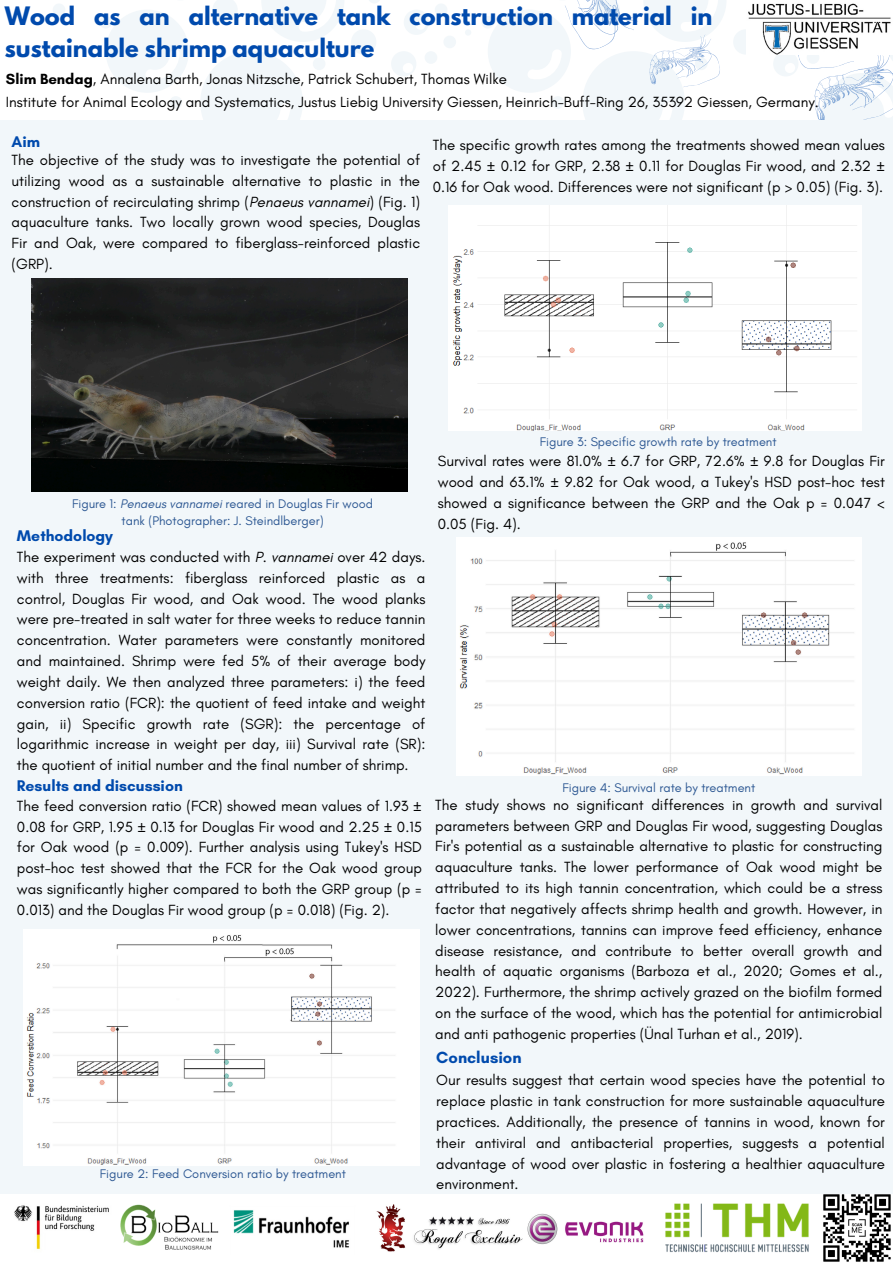
<style>
.page{position:relative;width:893px;height:1263px;background:#fff}
.page>*{position:absolute;margin:0;border:0;box-sizing:border-box;transform-origin:0 0}
.t1{font:700 22.5px/31.5px "League Spartan";color:#004aad}
.t2{font:700 16.5px "Glacial Indifference";color:#004aad}
.t3{font:700 15.75px "Glacial Indifference";color:#004aad}
.t4{font:15px/20.9px "Glacial Indifference";color:#000;text-align:justify}
.t5{font:12.75px/17.4px "Glacial Indifference";color:#2d5893;text-align:center}
.s1{font-weight:700}
.s2{font-style:italic}
.s3{font-family:"Noto Sans"}
</style>
<div class="page">
<svg style="left:106px;top:10px;width:83px;height:83px"></svg>
<svg style="left:262px;top:0;width:82px;height:42px"></svg>
<svg style="left:201px;top:51px;width:102px;height:69px"></svg>
<div style="left:443px;top:36px;width:13px;height:12px;background:#f2f7fa;border-radius:50%"></div>
<svg style="left:369px;top:0;width:10px;height:3px"></svg>
<div style="left:53px;top:3px;width:12px;height:13px;background:#f2f7fa;border-radius:50%"></div>
<div style="left:425px;top:51px;width:12px;height:13px;background:#f2f7fa;border-radius:50%"></div>
<div style="left:313px;top:58px;width:12px;height:12px;background:#f2f7fa;border-radius:50%"></div>
<div style="left:465px;top:29px;width:6px;height:7px;background:#f2f7fa;border-radius:50%"></div>
<div style="left:169px;top:96px;width:13px;height:13px;background:#f2f7fa;border-radius:50%"></div>
<div style="left:99px;top:16px;width:13px;height:13px;background:#f2f7fa;border-radius:50%"></div>
<div style="left:351px;top:29px;width:25px;height:26px;background:#f2f7fa;border-radius:50%"></div>
<svg style="left:404px;top:10px;width:25px;height:25px"></svg>
<svg style="left:391px;top:51px;width:25px;height:25px"></svg>
<svg style="left:213px;top:0;width:24px;height:22px"></svg>
<div style="left:435px;top:3px;width:12px;height:13px;background:#f2f7fa;border-radius:50%"></div>
<div style="left:481px;top:16px;width:13px;height:13px;background:#f2f7fa;border-radius:50%"></div>
<div style="left:733px;top:29px;width:25px;height:26px;background:#f2f7fa;border-radius:50%"></div>
<svg style="left:488px;top:0;width:238px;height:120px"></svg>
<svg style="left:773px;top:55px;width:120px;height:65px"></svg>
<img style="left:816px;top:1193px;width:77px;height:69px">
<div style="left:0;top:120px;width:893px;height:1073px;background:#f2f7fa"></div>
<img style="left:746px;top:3px;width:145px;height:52px">
<img style="left:14px;top:1205px;width:95px;height:47px">
<img style="left:233px;top:1210px;width:117px;height:38px">
<img style="left:665px;top:1203px;width:144px;height:49px">
<img style="left:120px;top:1204px;width:99px;height:46px">
<img style="left:376px;top:1204px;width:146px;height:48px">
<img style="left:527px;top:1213px;width:117px;height:32px">
<img style="left:32px;top:279px;width:375px;height:213px">
<img style="left:449px;top:206px;width:412px;height:225px">
<img style="left:23px;top:929px;width:396px;height:236px">
<img style="left:456px;top:538px;width:405px;height:237px">
<h2 class="t1" style="left:5px;top:3px;width:709px">Wood as an alternative tank construction material in sustainable shrimp aquaculture</h2>
<h3 class="t4" style="left:6px;top:69px;width:502px"><span class="s1">Slim Bendag</span>, Annalena Barth, Jonas Nitzsche, Patrick Schubert, Thomas Wilke</h3>
<p class="t4" style="left:6px;top:91px;width:814px">Institute for Animal Ecology and Systematics, Justus Liebig University Giessen, Heinrich-Buff-Ring 26, 35392 Giessen, Germany.</p>
<p class="t3" style="left:12px;top:132px;width:30px">Aim</p>
<h3 class="t4" style="left:12px;top:149px;width:410px">The objective of the study was to investigate the potential of utilizing wood as a sustainable alternative to plastic in the construction of recirculating shrimp (<span class="s2">Penaeus vannamei</span>) (Fig. 1) aquaculture tanks. Two locally grown wood species, Douglas Fir and Oak, were compared to fiberglass-reinforced plastic (GRP).</h3>
<p class="t4" style="left:433px;top:135px;width:453px">The specific growth rates among the treatments showed mean values of 2.45 <span class="s3">±</span> 0.12 for GRP, 2.38 <span class="s3">±</span> 0.11 for Douglas Fir wood, and 2.32 <span class="s3">± </span>0.16 for Oak wood. Differences were not significant (p &gt; 0.05) (Fig. 3).</p>
<h3 class="t5" style="left:72px;top:494px;width:302px">Figure 1: <span class="s2">Penaeus vannamei</span> reared in Douglas Fir wood tank (Photographer: J. Steindlberger)</h3>
<p class="t3" style="left:17px;top:526px;width:98px">Methodology</p>
<h3 class="t5" style="left:540px;top:433px;width:238px">Figure 3: Specific growth rate by treatment</h3>
<h3 class="t4" style="left:438px;top:450px;width:448px">Survival rates were 81.0% <span class="s3">±</span> 6.7 for GRP, 72.6% <span class="s3">±</span> 9.8 for Douglas Fir wood and 63.1% <span class="s3">±</span> 9.82 for Oak wood, a Tukey's HSD post-hoc test showed a significance between the GRP and the Oak p = 0.047 &lt; 0.05 (Fig. 4).</h3>
<h3 class="t4" style="left:17px;top:546px;width:410px">The experiment was conducted with <span class="s2">P. vannamei</span> over 42 days. with three treatments: fiberglass reinforced plastic as a control, Douglas Fir wood, and Oak wood. The wood planks were pre-treated in salt water for three weeks to reduce tannin concentration. Water parameters were constantly monitored and maintained. Shrimp were fed 5% of their average body weight daily. We then analyzed three parameters: i) the feed conversion ratio (FCR): the quotient of feed intake and weight gain, ii) Specific growth rate (SGR): the percentage of logarithmic increase in weight per day, iii) Survival rate (SR): the quotient of initial number and the final number of shrimp.</h3>
<h3 class="t3" style="left:17px;top:776px;width:167px">Results and discussion</h3>
<p class="t4" style="left:17px;top:795px;width:406px">The feed conversion ratio (FCR) showed mean values of 1.93 <span class="s3">± </span>0.08 for GRP, 1.95 <span class="s3">±</span> 0.13 for Douglas Fir wood and 2.25 <span class="s3">±</span> 0.15 for Oak wood (p = 0.009). Further analysis using Tukey's HSD post-hoc test showed that the FCR for the Oak wood group was significantly higher compared to both the GRP group (p = 0.013) and the Douglas Fir wood group (p = 0.018) (Fig. 2).</p>
<p class="t5" style="left:100px;top:1164px;width:248px">Figure 2: Feed Conversion ratio by treatment</p>
<h2 class="t5" style="left:562px;top:779px;width:194px">Figure 4: Survival rate by treatment</h2>
<h2 class="t4" style="left:435px;top:794px;width:448px">The study shows no significant differences in growth and survival parameters between GRP and Douglas Fir wood, suggesting Douglas Fir's potential as a sustainable alternative to plastic for constructing aquaculture tanks. The lower performance of Oak wood might be attributed to its high tannin concentration, which could be a stress factor that negatively affects shrimp health and growth. However, in lower concentrations, tannins can improve feed efficiency, enhance disease resistance, and contribute to better overall growth and health of aquatic organisms (Barboza et al., 2020; Gomes et al., 2022). Furthermore, the shrimp actively grazed on the biofilm formed on the surface of the wood, which has the potential for antimicrobial and anti pathogenic properties (Ünal Turhan et al., 2019).</h2>
<p class="t2" style="left:436px;top:1047px;width:87px">Conclusion</p>
<p class="t4" style="left:436px;top:1070px;width:450px">Our results suggest that certain wood species have the potential to replace plastic in tank construction for more sustainable aquaculture practices. Additionally, the presence of tannins in wood, known for their antiviral and antibacterial properties, suggests a potential advantage of wood over plastic in fostering a healthier aquaculture environment.</p>
</div>
